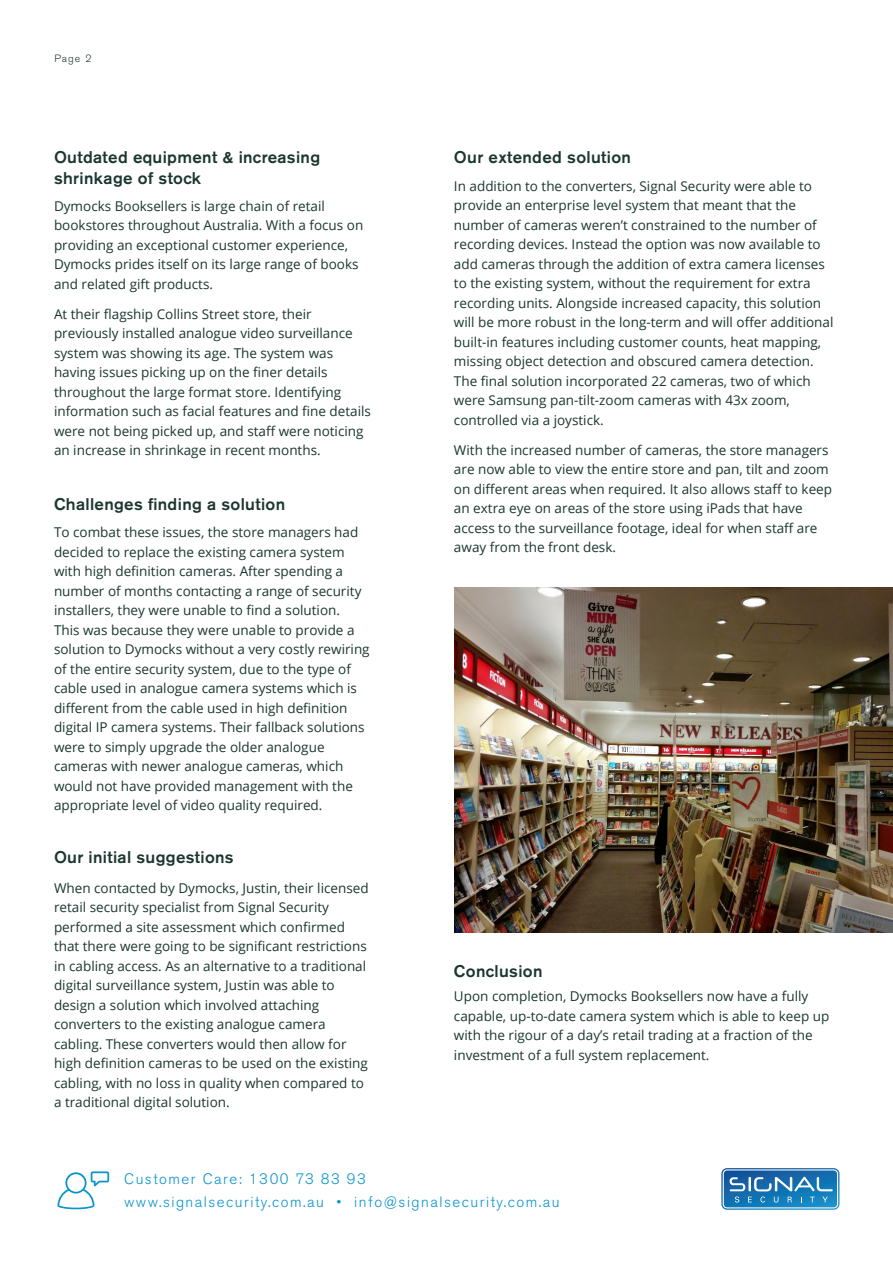
<style>
.page{position:relative;width:893px;height:1263px;background:#fff}
.page>*{position:absolute;margin:0;border:0;box-sizing:border-box;transform-origin:0 0}
.t1{font:500 16.8px/21px "Akzidenz Grotesk BE";letter-spacing:.02em;color:#1c3630}
.t2{font:300 15px/22.5px "Akzidenz Grotesk BE";letter-spacing:.1em;color:#0894cc}
.t3{font:13.5px/19.5px "Open Sans";color:#1c3630}
.t4{font:300 10.5px "Akzidenz Grotesk BE";color:#1c3630}
</style>
<div class="page">
<svg style="left:721px;top:1168px;width:118px;height:42px;background:#408bbf"></svg>
<svg style="left:57px;top:1171px;width:52px;height:38px"></svg>
<img style="left:454px;top:587px;width:439px;height:346px">
<p class="t4" style="left:55px;top:52px;width:38px">Page 2</p>
<p class="t1" style="left:54px;top:147px;width:268px">Outdated equipment &amp; increasing shrinkage of stock</p>
<p class="t3" style="left:54px;top:196px;width:311px">Dymocks Booksellers is large chain of retail bookstores throughout Australia. With a focus on providing an exceptional customer experience, Dymocks prides itself on its large range of books and related gift products.</p>
<p class="t3" style="left:54px;top:304px;width:318px">At their flagship Collins Street store, their previously installed analogue video surveillance system was showing its age. The system was having issues picking up on the finer details throughout the large format store. Identifying information such as facial features and fine details were not being picked up, and staff were noticing an increase in shrinkage in recent months.</p>
<p class="t1" style="left:54px;top:493px;width:233px">Challenges finding a solution</p>
<p class="t3" style="left:54px;top:522px;width:317px">To combat these issues, the store managers had decided to replace the existing camera system with high definition cameras. After spending a number of months contacting a range of security installers, they were unable to find a solution.<br>This was because they were unable to provide a solution to Dymocks without a very costly rewiring of the entire security system, due to the type of cable used in analogue camera systems which is different from the cable used in high definition digital IP camera systems. Their fallback solutions were to simply upgrade the older analogue cameras with newer analogue cameras, which would not have provided management with the appropriate level of video quality required.</p>
<p class="t1" style="left:54px;top:847px;width:181px">Our initial suggestions</p>
<p class="t3" style="left:54px;top:877px;width:316px">When contacted by Dymocks, Justin, their licensed retail security specialist from Signal Security performed a site assessment which confirmed that there were going to be significant restrictions in cabling access. As an alternative to a traditional digital surveillance system, Justin was able to design a solution which involved attaching converters to the existing analogue camera cabling. These converters would then allow for high definition cameras to be used on the existing cabling, with no loss in quality when compared to a traditional digital solution.</p>
<p class="t1" style="left:454px;top:147px;width:178px">Our extended solution</p>
<p class="t3" style="left:454px;top:176px;width:381px">In addition to the converters, Signal Security were able to provide an enterprise level system that meant that the number of cameras weren’t constrained to the number of recording devices. Instead the option was now available to add cameras through the addition of extra camera licenses to the existing system, without the requirement for extra recording units. Alongside increased capacity, this solution will be more robust in the long-term and will offer additional built-in features including customer counts, heat mapping, missing object detection and obscured camera detection.<br>The final solution incorporated 22 cameras, two of which were Samsung pan-tilt-zoom cameras with 43x zoom, controlled via a joystick.</p>
<p class="t3" style="left:454px;top:440px;width:380px">With the increased number of cameras, the store managers are now able to view the entire store and pan, tilt and zoom on different areas when required. It also allows staff to keep an extra eye on areas of the store using iPads that have access to the surveillance footage, ideal for when staff are away from the front desk.</p>
<p class="t1" style="left:454px;top:961px;width:90px">Conclusion</p>
<p class="t3" style="left:454px;top:986px;width:377px">Upon completion, Dymocks Booksellers now have a fully capable, up-to-date camera system which is able to keep up with the rigour of a day’s retail trading at a fraction of the investment of a full system replacement.</p>
<p class="t2" style="left:124px;top:1168px;width:437px">Customer Care: 1300 73 83 93 www.signalsecurity.com.au • info@signalsecurity.com.au</p>
</div>
